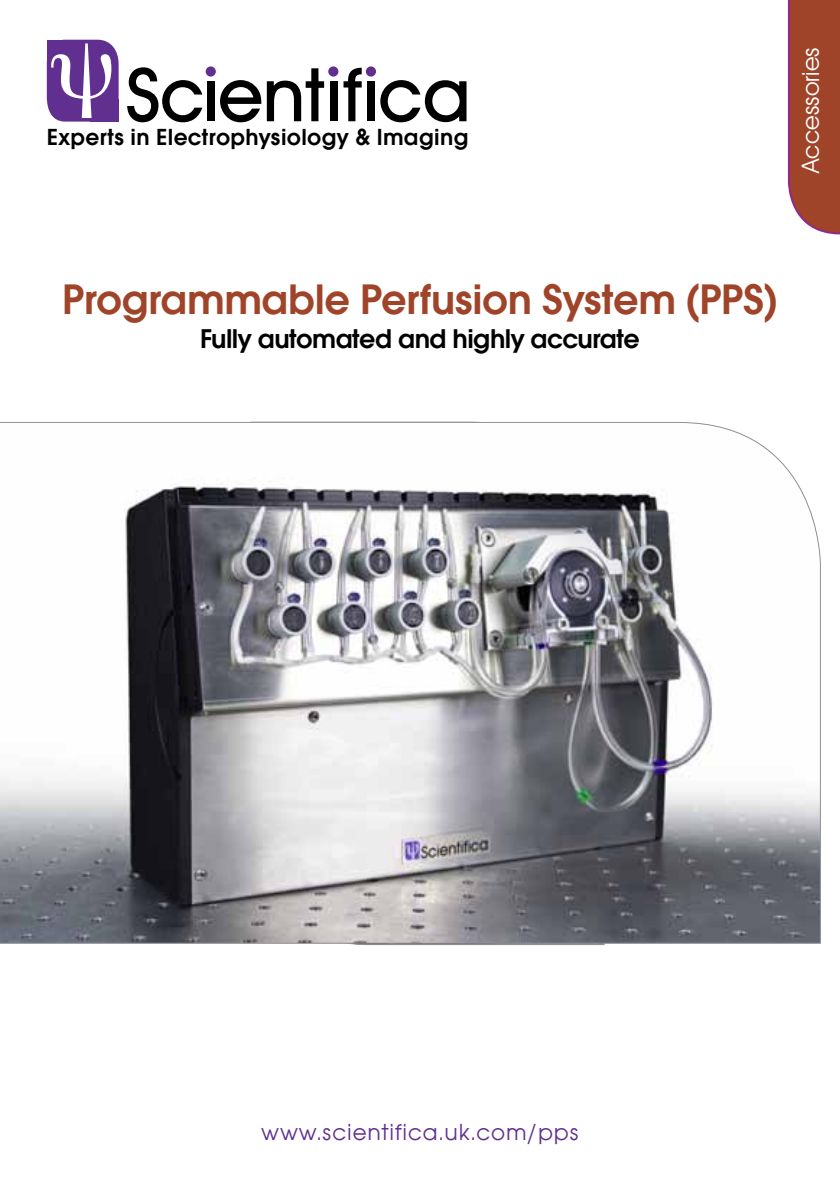
<style>
.page{position:relative;width:840px;height:1191px;background:#fff}
.page>*{position:absolute;margin:0;border:0;box-sizing:border-box;transform-origin:0 0}
.t1{font:600 44px "Avant Gar Got Itc TEE";letter-spacing:-.01em;color:#9f4429}
.t2{font:600 28px "Avant Gar Got Itc TEE";letter-spacing:-.02em;color:#000}
.t3{font:600 24px "Avant Gar Got Itc TEE";letter-spacing:.015em;color:#000}
.t4{font:24px "Avant Gar Got Itc TEE";letter-spacing:.04em;color:#602f90}
.t5{font:24px "Avant Garde IT Cby BT";color:#fff}
</style>
<div class="page">
<svg style="left:787px;top:0;width:52px;height:234px;background:#a44e3a"></svg>
<svg style="left:0;top:421px;width:820px;height:523px"></svg>
<svg style="left:47px;top:40px;width:71px;height:82px"></svg>
<svg style="left:127px;top:67px;width:75px;height:55px"></svg>
<div style="left:207px;top:81px;width:7px;height:40px;background:#000"></div>
<svg style="left:220px;top:80px;width:41px;height:42px"></svg>
<svg style="left:267px;top:68px;width:57px;height:53px"></svg>
<div style="left:330px;top:81px;width:7px;height:40px;background:#000"></div>
<svg style="left:343px;top:68px;width:18px;height:53px"></svg>
<div style="left:367px;top:81px;width:7px;height:40px;background:#000"></div>
<svg style="left:380px;top:80px;width:86px;height:42px"></svg>
<div style="left:205px;top:66px;width:11px;height:11px;background:#602f90;border-radius:50%"></div>
<div style="left:328px;top:66px;width:10px;height:11px;background:#602f90;border-radius:50%"></div>
<svg style="left:365px;top:66px;width:11px;height:11px"></svg>
<p class="t3" style="left:47px;top:123px;width:423px">Experts in Electrophysiology &amp; Imaging</p>
<p class="t5" style="left:795px;top:173px;width:127px;rotate:-90deg">Accessories</p>
<h1 class="t1" style="left:62px;top:274px;width:716px">Programmable Perfusion System (PPS)</h1>
<p class="t2" style="left:200px;top:322px;width:441px">Fully automated and highly accurate</p>
<p class="t4" style="left:261px;top:1118px;width:319px">www.scientifica.uk.com/pps</p>
</div>
